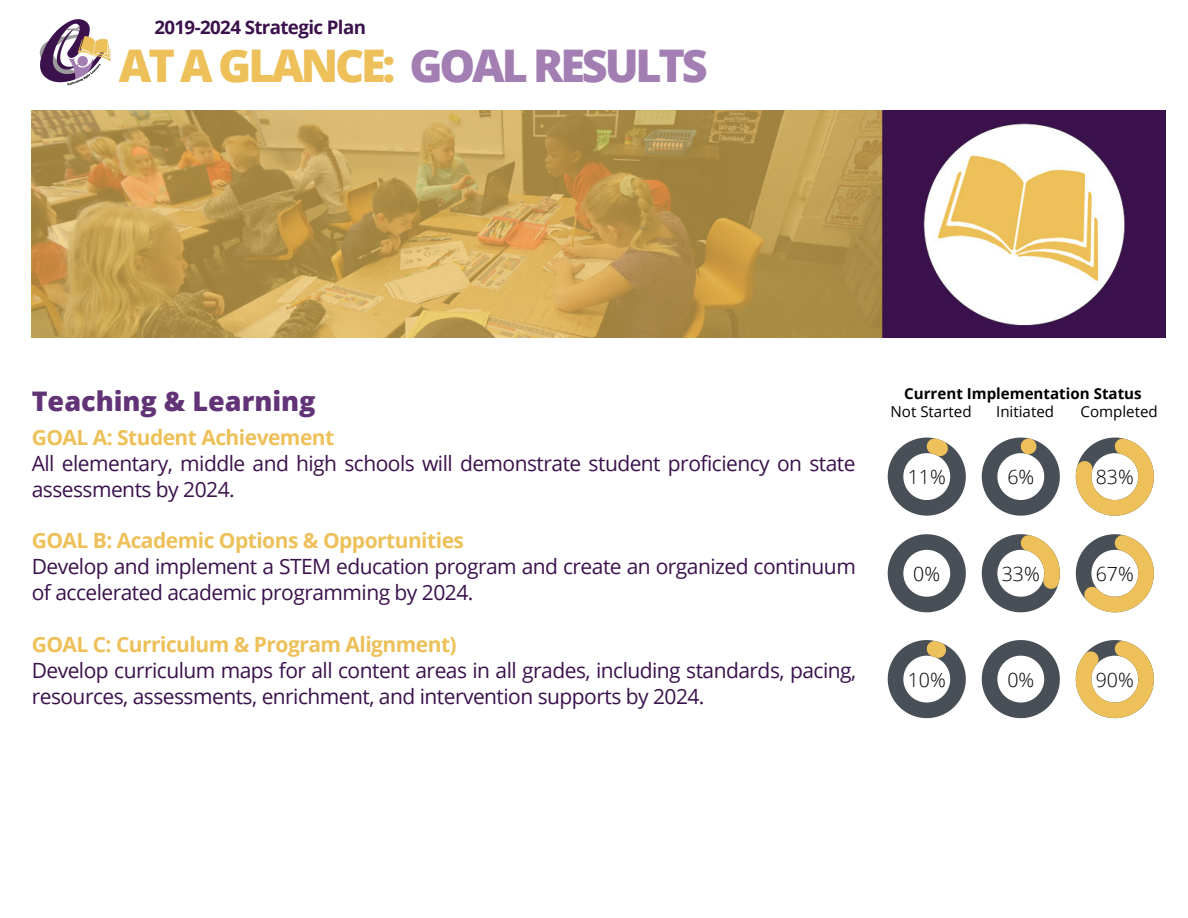
<style>
.page{position:relative;width:1188px;height:918px;background:#fff}
.page>*{position:absolute;margin:0;border:0;box-sizing:border-box;transform-origin:0 0}
.t1{font:800 45px "Open Sans";letter-spacing:-.07em;color:#a37eb2}
.t2{font:800 27px "Open Sans";color:#633377}
.t3{font:21px/25.8px "Open Sans";letter-spacing:-.025em;color:#3b124c}
.t4{font:700 21px "Open Sans";letter-spacing:-.025em;color:#edc059}
.t5{font:300 19.5px "Open Sans";color:#000}
.t6{font:700 18.75px "Open Sans";letter-spacing:-.03em;color:#3b124c}
.t7{font:15.15px "Open Sans";color:#000}
.t8{font:700 15.15px "Open Sans";color:#000}
.s1{color:#edc059}
</style>
<div class="page">
<img style="left:39px;top:19px;width:72px;height:67px">
<img style="left:32px;top:111px;width:1134px;height:227px">
<svg style="left:888px;top:438px;width:78px;height:78px"></svg>
<svg style="left:982px;top:438px;width:78px;height:78px"></svg>
<svg style="left:1076px;top:438px;width:78px;height:78px"></svg>
<svg style="left:888px;top:534px;width:78px;height:78px"></svg>
<svg style="left:982px;top:534px;width:78px;height:78px"></svg>
<svg style="left:1076px;top:534px;width:78px;height:78px"></svg>
<svg style="left:888px;top:640px;width:78px;height:78px"></svg>
<svg style="left:982px;top:640px;width:78px;height:78px"></svg>
<svg style="left:1076px;top:640px;width:78px;height:78px"></svg>
<p class="t6" style="left:154px;top:14px;width:213px">2019-2024 Strategic Plan</p>
<p class="t1" style="left:119px;top:34px;width:591px"><span class="s1">AT A GLANCE:</span> GOAL RESULTS</p>
<p class="t2" style="left:32px;top:382px;width:285px">Teaching &amp; Learning</p>
<p class="t4" style="left:32px;top:422px;width:304px">GOAL A: Student Achievement</p>
<p class="t3" style="left:32px;top:450px;width:825px">All elementary, middle and high schools will demonstrate student proficiency on state assessments by 2024.</p>
<p class="t4" style="left:32px;top:526px;width:434px">GOAL B: Academic Options &amp; Opportunities</p>
<p class="t3" style="left:32px;top:553px;width:826px">Develop and implement a STEM education program and create an organized continuum of accelerated academic programming by 2024.</p>
<p class="t4" style="left:32px;top:629px;width:427px">GOAL C: Curriculum &amp; Program Alignment)</p>
<p class="t3" style="left:32px;top:657px;width:826px">Develop curriculum maps for all content areas in all grades, including standards, pacing, resources, assessments, enrichment, and intervention supports by 2024.</p>
<p class="t8" style="left:904px;top:383px;width:239px">Current Implementation Status</p>
<p class="t7" style="left:891px;top:401px;width:83px">Not Started</p>
<p class="t7" style="left:996px;top:401px;width:59px">Initiated</p>
<p class="t7" style="left:1080px;top:401px;width:79px">Completed</p>
<p class="t5" style="left:908px;top:463px;width:40px">11%</p>
<p class="t5" style="left:1007px;top:463px;width:28px">6%</p>
<p class="t5" style="left:1096px;top:463px;width:40px">83%</p>
<p class="t5" style="left:913px;top:560px;width:28px">0%</p>
<p class="t5" style="left:1002px;top:560px;width:40px">33%</p>
<p class="t5" style="left:1096px;top:560px;width:40px">67%</p>
<p class="t5" style="left:908px;top:666px;width:40px">10%</p>
<p class="t5" style="left:1007px;top:666px;width:28px">0%</p>
<p class="t5" style="left:1096px;top:666px;width:40px">90%</p>
</div>
